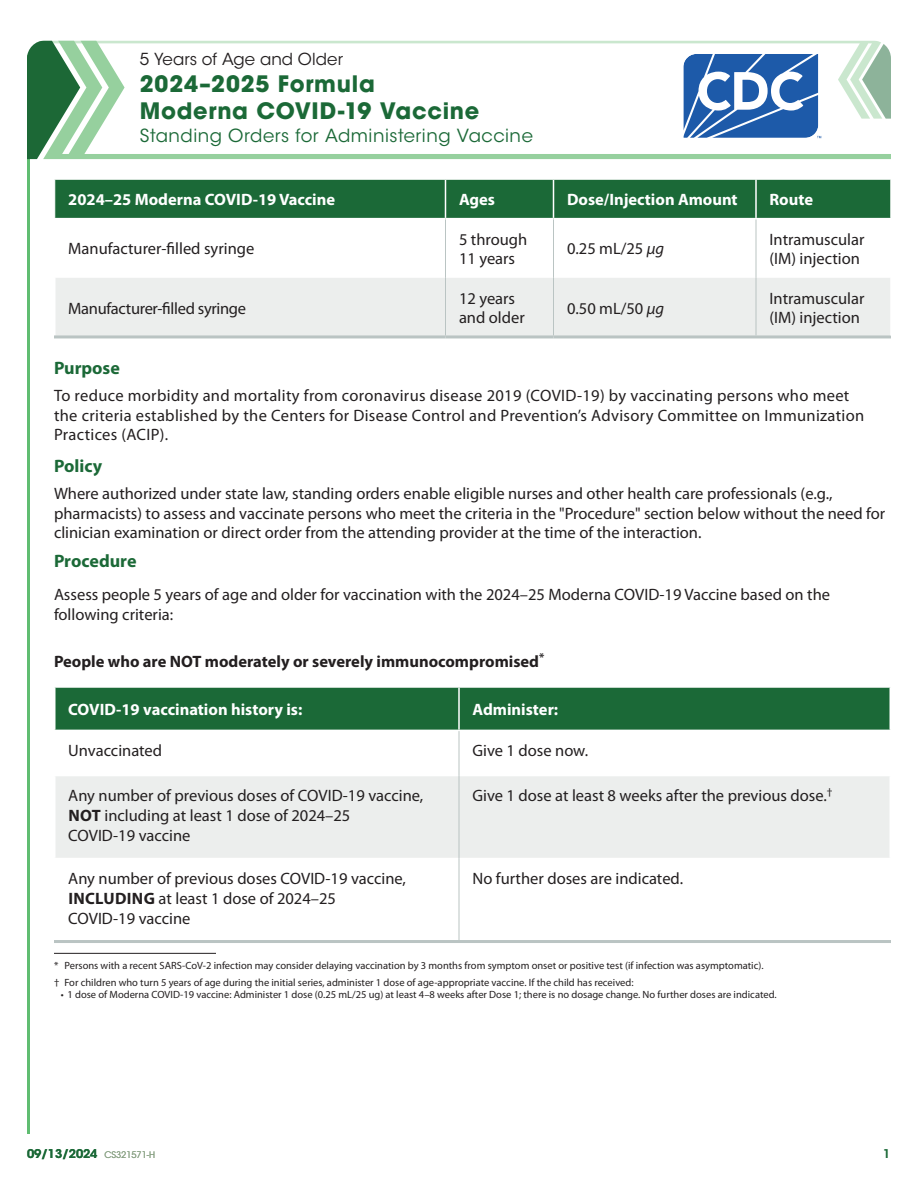
<style>
.page{position:relative;width:918px;height:1188px;background:#fff}
.page>*{position:absolute;margin:0;border:0;box-sizing:border-box;transform-origin:0 0}
.t1{font:700 22.5px/27px "ITC Avant Garde Pro";letter-spacing:.035em;color:#1b6937}
.t2{font:18px "ITC Avant Garde Std";letter-spacing:.03em;color:#1b6937}
.t3{font:700 18px "Myriad Pro";color:#1b6937}
.t4{font:16.5px/19.8px "Myriad Pro";color:#231f20}
.t5{font:16.5px/19.8px "Myriad Pro";letter-spacing:.02em;color:#231f20}
.TABLE_H2{font:700 16.5px "Myriad Pro";color:#fff}
.t6{font:700 16.5px "Myriad Pro";color:#231f20}
.t7{font:16.5px "Myriad Pro";letter-spacing:-.02em;color:#231f20}
.t8{font:16.5px "ITC Avant Garde Std";letter-spacing:.005em;color:#231f20}
.t9{font:600 12px "ITC Avant Garde Std";letter-spacing:-.01em;color:#1b6937}
.Footnote{font:10.5px "Myriad Pro";color:#231f20}
.P-L_source_Note{font:10.5px "Myriad Pro";color:#231f20}
.s1{font-style:italic}
.s2{font-weight:700}
.s3{font-weight:400;font-size:9px;color:#87a082}
</style>
<div class="page">
<hr style="left:27px;top:55px;width:3px;height:1079px;background:#60bd71">
<div style="left:27px;top:40px;width:16px;height:119px;background:#1c6836"></div>
<svg style="left:43px;top:40px;width:848px;height:119px"></svg>
<svg style="left:681px;top:51px;width:140px;height:89px"></svg>
<div style="left:55px;top:180px;width:835px;height:38px;background:#1b6937"></div>
<div style="left:56px;top:278px;width:834px;height:57px;background:#eceeed"></div>
<hr style="left:445px;top:180px;width:1px;height:38px;background:#fff">
<hr style="left:553px;top:180px;width:1px;height:38px;background:#fff">
<hr style="left:755px;top:180px;width:2px;height:38px;background:#fff">
<hr style="left:445px;top:219px;width:1px;height:59px;background:#bac4c3">
<hr style="left:553px;top:219px;width:1px;height:59px;background:#bac4c3">
<hr style="left:756px;top:219px;width:1px;height:59px;background:#bac4c3">
<hr style="left:445px;top:278px;width:1px;height:57px;background:#bac4c3">
<hr style="left:553px;top:278px;width:1px;height:57px;background:#bac4c3">
<hr style="left:756px;top:278px;width:1px;height:57px;background:#bac4c3">
<hr style="left:54px;top:335px;width:392px;height:3px;background:#bac4c3">
<hr style="left:446px;top:335px;width:108px;height:3px;background:#bac4c3">
<hr style="left:554px;top:335px;width:202px;height:3px;background:#bac4c3">
<hr style="left:756px;top:335px;width:135px;height:3px;background:#bac4c3">
<hr style="left:54px;top:953px;width:162px;height:1px;background:#231f20">
<div style="left:56px;top:688px;width:834px;height:42px;background:#1b6937"></div>
<div style="left:56px;top:776px;width:833px;height:82px;background:#eceeed"></div>
<hr style="left:458px;top:688px;width:2px;height:42px;background:#fff">
<hr style="left:459px;top:731px;width:1px;height:45px;background:#bac4c3">
<hr style="left:459px;top:776px;width:1px;height:83px;background:#bac4c3">
<hr style="left:459px;top:859px;width:1px;height:81px;background:#bac4c3">
<hr style="left:54px;top:940px;width:405px;height:3px;background:#bac4c3">
<hr style="left:459px;top:940px;width:432px;height:3px;background:#bac4c3">
<h1 class="t8" style="left:140px;top:49px;width:205px">5 Years of Age and Older</h1>
<h1 class="t1" style="left:140px;top:70px;width:341px">2024–2025 Formula<br>Moderna COVID-19 Vaccine</h1>
<h1 class="t2" style="left:140px;top:124px;width:395px">Standing Orders for Administering Vaccine</h1>
<p class="TABLE_H2" style="left:68px;top:190px;width:268px">2024–25 Moderna COVID-19 Vaccine</p>
<p class="TABLE_H2" style="left:459px;top:190px;width:38px">Ages</p>
<p class="TABLE_H2" style="left:567px;top:190px;width:172px">Dose/Injection Amount</p>
<p class="TABLE_H2" style="left:770px;top:190px;width:45px">Route</p>
<p class="t4" style="left:68px;top:239px;width:188px">Manufacturer-filled syringe</p>
<p class="t4" style="left:459px;top:229px;width:70px">5 through<br>11 years</p>
<p class="t4" style="left:567px;top:239px;width:99px">0.25 mL/25 <span class="s1">µg</span></p>
<p class="t4" style="left:770px;top:229px;width:97px">Intramuscular (IM) injection</p>
<p class="t7" style="left:68px;top:299px;width:179px">Manufacturer-filled syringe</p>
<p class="t4" style="left:459px;top:289px;width:67px">12 years and older</p>
<p class="t4" style="left:567px;top:298px;width:99px">0.50 mL/50 <span class="s1">µg</span></p>
<p class="t4" style="left:770px;top:289px;width:97px">Intramuscular (IM) injection</p>
<h2 class="t3" style="left:54px;top:358px;width:67px">Purpose</h2>
<p class="t5" style="left:54px;top:386px;width:812px">To reduce morbidity and mortality from coronavirus disease 2019 (COVID-19) by vaccinating persons who meet the criteria established by the Centers for Disease Control and Prevention’s Advisory Committee on Immunization<br>Practices (ACIP).</p>
<h2 class="t3" style="left:54px;top:456px;width:50px">Policy</h2>
<p class="t4" style="left:54px;top:484px;width:833px">Where authorized under state law, standing orders enable eligible nurses and other health care professionals (e.g., pharmacists) to assess and vaccinate persons who meet the criteria in the "Procedure" section below without the need for clinician examination or direct order from the attending provider at the time of the interaction.</p>
<h2 class="t3" style="left:54px;top:551px;width:84px">Procedure</h2>
<p class="t4" style="left:54px;top:585px;width:778px">Assess people 5 years of age and older for vaccination with the 2024–25 Moderna COVID-19 Vaccine based on the following criteria:</p>
<h3 class="t6" style="left:54px;top:652px;width:492px">People who are NOT moderately or severely immunocompromised<sup>*</sup></h3>
<p class="TABLE_H2" style="left:68px;top:700px;width:236px">COVID-19 vaccination history is:</p>
<p class="TABLE_H2" style="left:472px;top:700px;width:87px">Administer:</p>
<p class="t4" style="left:68px;top:741px;width:95px">Unvaccinated</p>
<p class="t4" style="left:472px;top:741px;width:117px">Give 1 dose now.</p>
<p class="t4" style="left:68px;top:786px;width:357px">Any number of previous doses of COVID-19 vaccine,<br><span class="s2">NOT</span> including at least 1 dose of 2024–25<br>COVID-19 vaccine</p>
<p class="t4" style="left:472px;top:786px;width:362px">Give 1 dose at least 8 weeks after the previous dose.<sup>†</sup></p>
<p class="t4" style="left:68px;top:869px;width:339px">Any number of previous doses COVID-19 vaccine,<br><span class="s2">INCLUDING</span> at least 1 dose of 2024–25<br>COVID-19 vaccine</p>
<p class="t4" style="left:472px;top:869px;width:212px">No further doses are indicated.</p>
<p class="Footnote" style="left:54px;top:960px;width:711px">* Persons with a recent SARS-CoV-2 infection may consider delaying vaccination by 3 months from symptom onset or positive test (if infection was asymptomatic).</p>
<p class="Footnote" style="left:54px;top:976px;width:581px">† For children who turn 5 years of age during the initial series, administer 1 dose of age-appropriate vaccine. If the child has received:</p>
<p class="P-L_source_Note" style="left:61px;top:989px;width:717px">• 1 dose of Moderna COVID-19 vaccine: Administer 1 dose (0.25 mL/25 ug) at least 4–8 weeks after Dose 1; there is no dosage change. No further doses are indicated.</p>
<p class="t9" style="left:27px;top:1146px;width:130px">09/13/2024 <span class="s3">CS321571-H</span></p>
<p class="t9" style="left:883px;top:1146px;width:9px">1</p>
</div>
